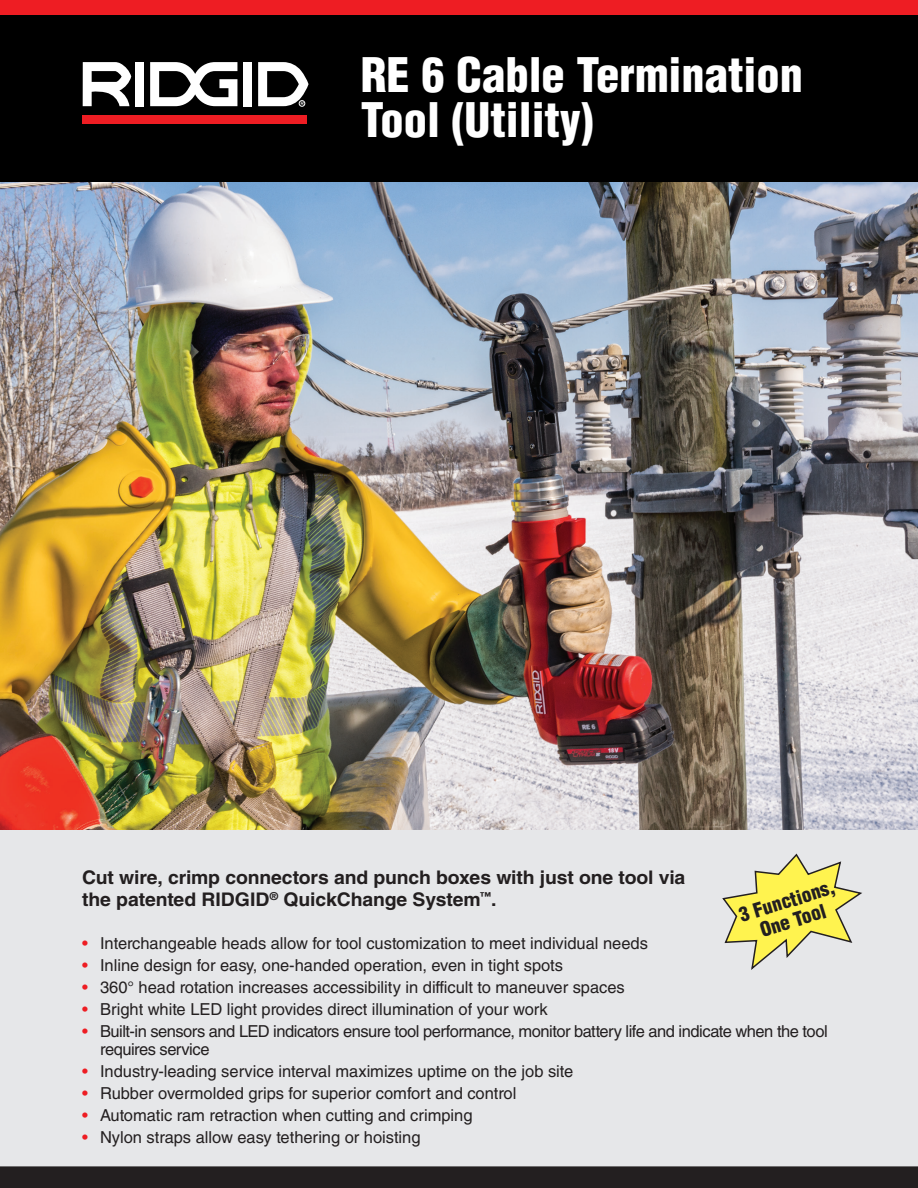
<style>
.page{position:relative;width:918px;height:1188px;background:#fff}
.page>*{position:absolute;margin:0;border:0;box-sizing:border-box;transform-origin:0 0}
.t1{font:900 condensed 46.5px/45px "Helvetica LT Std";color:#fff}
.t2{font:900 condensed 19.5px/20.2px "Helvetica LT Std";color:#231f20;text-align:center}
.t3{font:700 18.75px/21.8px "Helvetica LT Std";letter-spacing:-.01em;color:#231f20;scale:1.04 1}
.t4{font:16.5px "Helvetica LT Std";color:#231f20}
.t5{font:16.5px/18.8px "Helvetica LT Std";letter-spacing:-.03em;color:#231f20}
.s1{color:#ee1d23}
</style>
<div class="page">
<img style="left:0;top:181px;width:918px;height:650px">
<div style="left:0;top:831px;width:918px;height:355px;background:#e6e7e9"></div>
<div style="left:0;top:1166px;width:918px;height:22px;background:#231f20"></div>
<div style="left:0;top:13px;width:918px;height:168px;background:#000"></div>
<div style="left:0;top:0;width:918px;height:15px;background:#ee1d23"></div>
<div style="left:83px;top:115px;width:224px;height:9px;background:#ee1d23"></div>
<div style="left:135px;top:62px;width:9px;height:44px;background:#fff"></div>
<div style="left:243px;top:62px;width:9px;height:44px;background:#fff"></div>
<svg style="left:83px;top:62px;width:48px;height:44px"></svg>
<svg style="left:150px;top:62px;width:87px;height:44px"></svg>
<div style="left:299px;top:100px;width:6px;height:7px;border:1px solid #fff;border-radius:50%"></div>
<svg style="left:258px;top:62px;width:51px;height:44px"></svg>
<svg style="left:722px;top:853px;width:140px;height:117px"></svg>
<h1 class="t1" style="left:361px;top:53px;width:444px">RE 6 Cable Termination<br>Tool (Utility)</h1>
<p class="t3" style="left:82px;top:867px;width:582px">Cut wire, crimp connectors and punch boxes with just one tool via the patented RIDGID<sup>®</sup> QuickChange System<sup>™</sup>.</p>
<p class="t4" style="left:82px;top:933px;width:567px"><span class="s1">•</span> Interchangeable heads allow for tool customization to meet individual needs</p>
<p class="t4" style="left:82px;top:955px;width:483px"><span class="s1">•</span> Inline design for easy, one-handed operation, even in tight spots</p>
<p class="t4" style="left:82px;top:977px;width:544px"><span class="s1">•</span> 360° head rotation increases accessibility in difficult to maneuver spaces</p>
<p class="t4" style="left:82px;top:999px;width:467px"><span class="s1">•</span> Bright white LED light provides direct illumination of your work</p>
<p class="t5" style="left:100px;top:1021px;width:729px;text-indent:-18px"><span class="s1">•</span> Built-in sensors and LED indicators ensure tool performance, monitor battery life and indicate when the tool requires service</p>
<p class="t4" style="left:82px;top:1062px;width:493px"><span class="s1">•</span> Industry-leading service interval maximizes uptime on the job site</p>
<p class="t4" style="left:82px;top:1084px;width:436px"><span class="s1">•</span> Rubber overmolded grips for superior comfort and control</p>
<p class="t4" style="left:82px;top:1106px;width:392px"><span class="s1">•</span> Automatic ram retraction when cutting and crimping</p>
<p class="t4" style="left:82px;top:1128px;width:340px"><span class="s1">•</span> Nylon straps allow easy tethering or hoisting</p>
<p class="t2" style="left:737px;top:905px;width:101px;rotate:-17deg">3 Functions,<br>One Tool</p>
</div>
